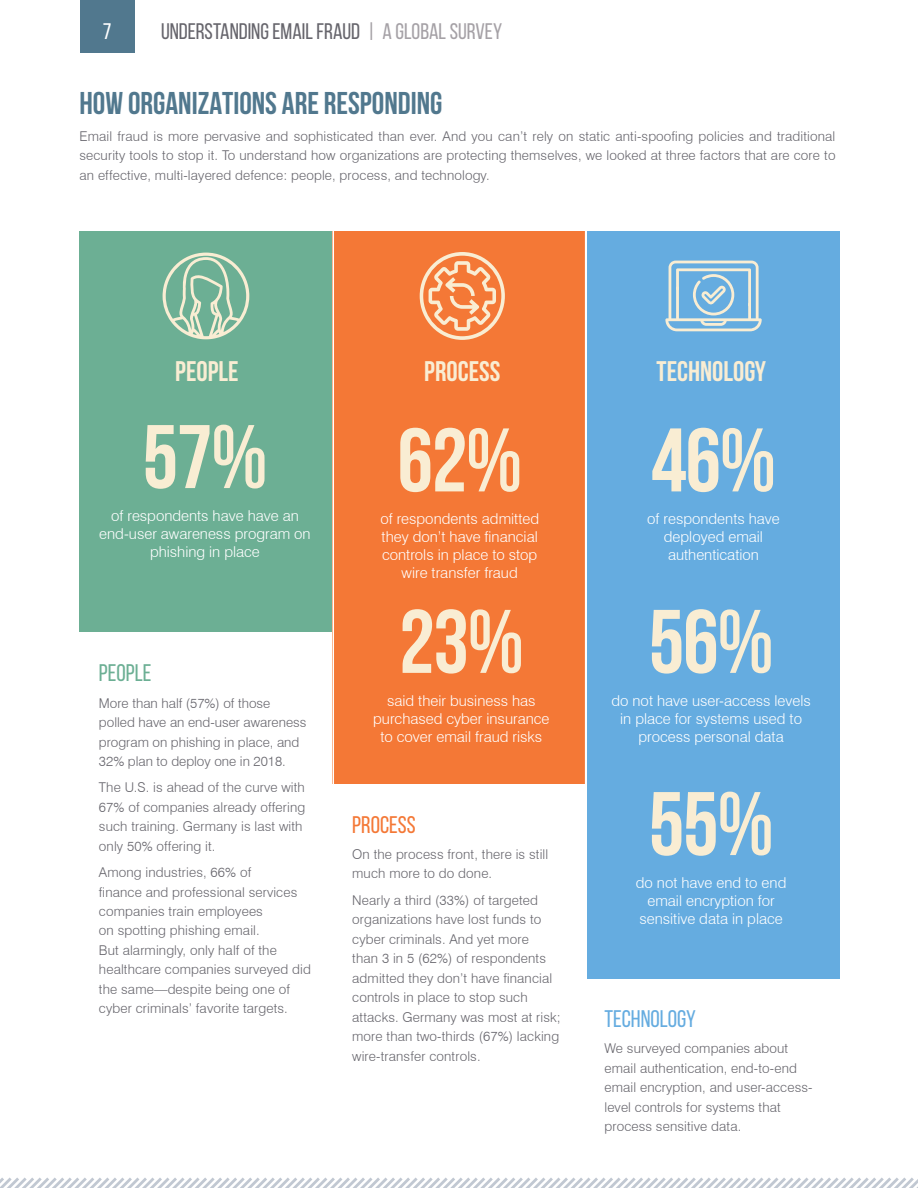
<style>
.page{position:relative;width:918px;height:1188px;background:#fff}
.page>*{position:absolute;margin:0;border:0;box-sizing:border-box;transform-origin:0 0}
.t1{font:700 90px "Bebas Neue";letter-spacing:-.015em;color:#f9edd3}
.t2{font:700 31.5px "Bebas Neue";color:#51788e}
.t3{font:700 28.35px "Bebas Neue";color:#f9edd3}
.t4{font:24px "Bebas Neue";color:#65ace0}
.t5{font:24px "Bebas Neue";color:#f47836}
.t6{font:24px "Bebas Neue";color:#6caf94}
.t7{font:22.5px "Bebas Neue";color:#66656c}
.t8{font:22.5px "Bebas Neue";color:#fff}
.t9{font:300 15px/18px "Swiss 721 BT";color:#fff;text-align:center}
.t10{font:300 13.5px/19.5px "Swiss 721 BT";letter-spacing:.01em;color:#66656c}
.s1{color:#a5a1a6}
</style>
<div class="page">
<div style="left:80px;top:0;width:54px;height:53px;background:#51788e"></div>
<svg style="left:0;top:1177px;width:918px;height:11px"></svg>
<div style="left:587px;top:231px;width:253px;height:748px;background:#65ace0"></div>
<div style="left:79px;top:231px;width:252px;height:401px;background:#6caf94"></div>
<div style="left:333px;top:231px;width:252px;height:552px;background:#f47836"></div>
<svg style="left:163px;top:253px;width:86px;height:86px"></svg>
<svg style="left:420px;top:252px;width:85px;height:88px"></svg>
<svg style="left:665px;top:261px;width:97px;height:70px"></svg>
<hr style="left:333px;top:207px;width:1px;height:964px;background:#fff">
<h3 class="t8" style="left:103px;top:19px;width:10px">7</h3>
<h3 class="t7" style="left:161px;top:19px;width:343px">UNDERSTANDING EMAIL FRAUD <span class="s1">| A GLOBAL SURVEY</span></h3>
<h2 class="t2" style="left:80px;top:86px;width:364px">HOW ORGANIZATIONS ARE RESPONDING</h2>
<p class="t10" style="left:80px;top:126px;width:758px;text-align:justify">Email fraud is more pervasive and sophisticated than ever. And you can’t rely on static anti-spoofing policies and traditional security tools to stop it. To understand how organizations are protecting themselves, we looked at three factors that are core to an effective, multi-layered defence: people, process, and technology.</p>
<h3 class="t3" style="left:175px;top:356px;width:65px">PEOPLE</h3>
<h3 class="t3" style="left:424px;top:356px;width:78px">PROCESS</h3>
<h3 class="t3" style="left:657px;top:356px;width:111px">TECHNOLOGY</h3>
<h1 class="t1" style="left:143px;top:408px;width:127px">57%</h1>
<p class="t9" style="left:99px;top:507px;width:213px">of respondents have have an end-user awareness program on phishing in place</p>
<h3 class="t6" style="left:99px;top:660px;width:54px">PEOPLE</h3>
<p class="t10" style="left:99px;top:693px;width:209px">More than half (57%) of those polled have an end-user awareness program on phishing in place, and<br>32% plan to deploy one in 2018.</p>
<p class="t10" style="left:99px;top:778px;width:208px">The U.S. is ahead of the curve with<br>67% of companies already offering such training. Germany is last with only 50% offering it.</p>
<p class="t10" style="left:99px;top:862px;width:213px">Among industries, 66% of<br>finance and professional services companies train employees<br>on spotting phishing email.<br>But alarmingly, only half of the healthcare companies surveyed did the same—despite being one of cyber criminals’ favorite targets.</p>
<h1 class="t1" style="left:397px;top:411px;width:127px">62%</h1>
<p class="t9" style="left:380px;top:510px;width:160px">of respondents admitted they don’t have financial controls in place to stop wire transfer fraud</p>
<h1 class="t1" style="left:399px;top:592px;width:127px">23%</h1>
<p class="t9" style="left:373px;top:691px;width:178px">said their business has purchased cyber insurance to cover email fraud risks</p>
<h3 class="t5" style="left:352px;top:811px;width:65px">PROCESS</h3>
<p class="t10" style="left:352px;top:844px;width:198px">On the process front, there is still much more to do done.</p>
<p class="t10" style="left:352px;top:890px;width:210px">Nearly a third (33%) of targeted organizations have lost funds to cyber criminals. And yet more<br>than 3 in 5 (62%) of respondents admitted they don’t have financial controls in place to stop such attacks. Germany was most at risk; more than two-thirds (67%) lacking wire-transfer controls.</p>
<h1 class="t1" style="left:651px;top:411px;width:127px">46%</h1>
<p class="t9" style="left:647px;top:510px;width:134px">of respondents have deployed email authentication</p>
<h1 class="t1" style="left:649px;top:592px;width:127px">56%</h1>
<p class="t9" style="left:611px;top:691px;width:201px">do not have user-access levels in place for systems used to process personal data</p>
<h1 class="t1" style="left:649px;top:775px;width:127px">55%</h1>
<p class="t9" style="left:636px;top:874px;width:152px">do not have end to end email encryption for sensitive data in place</p>
<h3 class="t4" style="left:604px;top:1006px;width:93px">TECHNOLOGY</h3>
<p class="t10" style="left:604px;top:1038px;width:210px">We surveyed companies about email authentication, end-to-end email encryption, and user-access&shy;level controls for systems that process sensitive data.</p>
</div>
